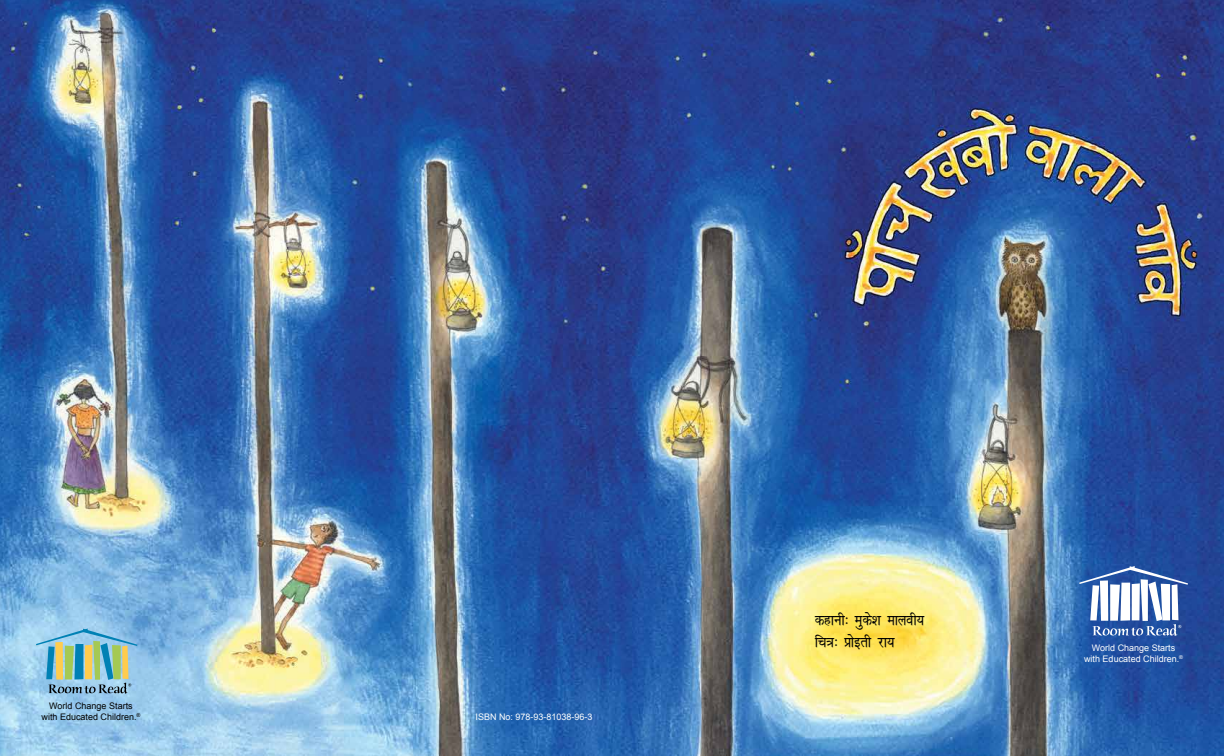
<style>
.page{position:relative;width:1224px;height:756px;background:#fff}
.page>*{position:absolute;margin:0;border:0;box-sizing:border-box;transform-origin:0 0}
.t1{font:18px/21.6px "Kruti Dev 021";color:#000}
.t2{font:9px/10.8px "Arial";color:#fff;text-align:center}
.t3{font:9px/10.8px "Arial";color:#000;text-align:center}
</style>
<div class="page">
<img style="left:0;top:0;width:1224px;height:756px">
<svg style="left:1079px;top:566px;width:109px;height:70px"></svg>
<svg style="left:36px;top:629px;width:101px;height:65px;background:#8cbaba"></svg>
<p class="t3" style="left:42px;top:701px;width:100px">World Change Starts with Educated Children.<sup>®</sup></p>
<p class="t2" style="left:476px;top:712px;width:119px">ISBN No: 978-93-81038-96-3</p>
<h1 class="t1" style="left:815px;top:610px;width:111px">dgkuh% eqds'k ekyoh; fp=% çksbrh jk;</h1>
<p class="t2" style="left:1084px;top:642px;width:100px">World Change Starts with Educated Children.<sup>®</sup></p>
</div>
